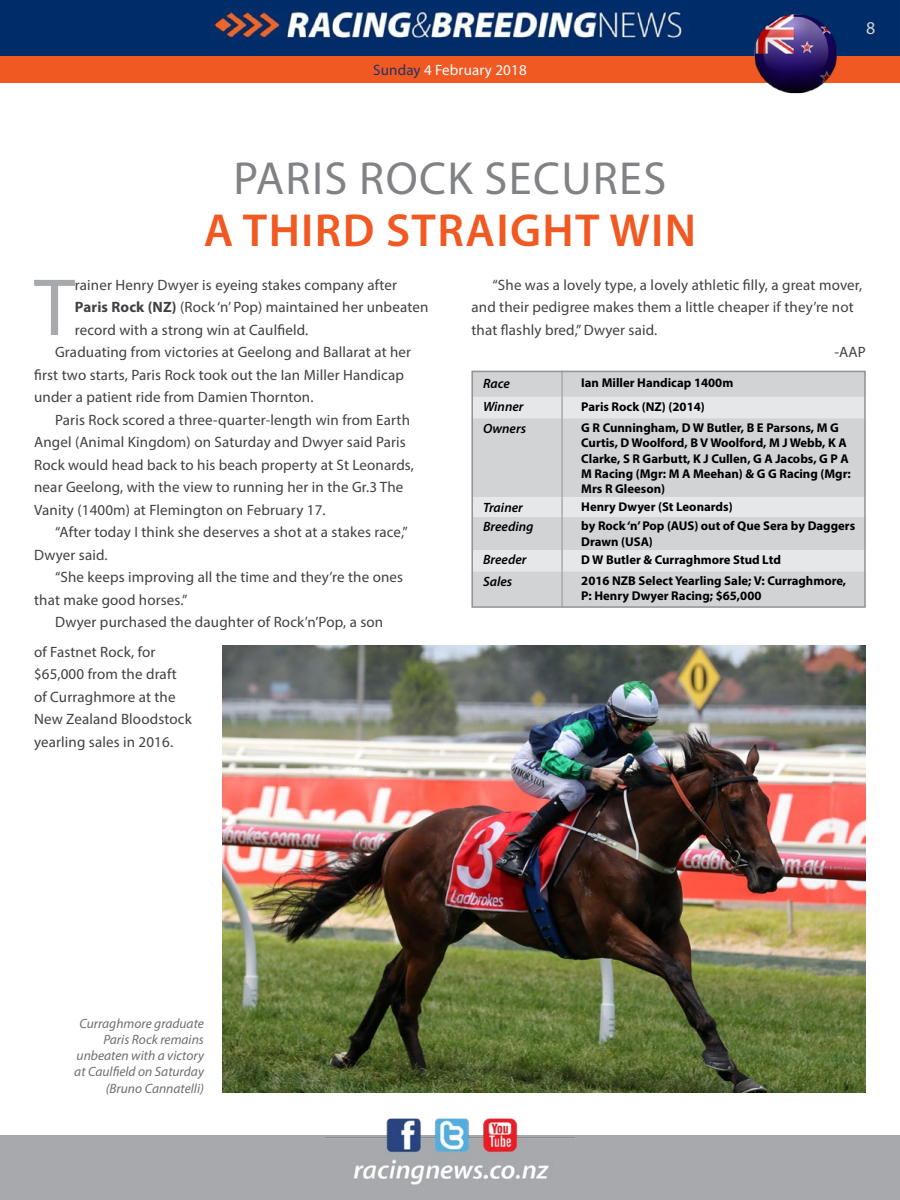
<style>
.page{position:relative;width:900px;height:1200px;background:#fff}
.page>*{position:absolute;margin:0;border:0;box-sizing:border-box;transform-origin:0 0}
.t1{font:81.75px "Myriad Pro";color:#a7a9ac}
.t2{font:600 46.5px "Myriad Pro";letter-spacing:.03em;color:#f15922}
.t3{font:46.5px "Myriad Pro";color:#808285}
.t4{font:18px "Myriad Pro";color:#d1d4d4}
.t5{font:15px/22.5px "Myriad Pro";letter-spacing:.01em;color:#414042}
.t6{font:15px "Myriad Pro";letter-spacing:.01em;color:#fff}
.t7{font:italic 13.5px/16.2px "Myriad Pro";color:#6d6e71;text-align:right}
.t8{font:italic 600 13.5px "Myriad Pro";color:#000}
.t9{font:700 12.75px/15.3px "Myriad Pro";color:#000}
.s1{color:#203267}
.s2{font-weight:700}
</style>
<div class="page">
<div style="left:0;top:1136px;width:900px;height:64px;background:#a7a9ac"></div>
<img style="left:325px;top:1118px;width:250px;height:67px">
<div style="left:0;top:56px;width:900px;height:27px;background:#f15922"></div>
<img style="left:0;top:0;width:900px;height:56px">
<img style="left:222px;top:646px;width:644px;height:447px">
<div style="left:475px;top:374px;width:388px;height:231px;background:#d1d3d4"></div>
<svg style="left:475px;top:397px;width:388px;height:174px;background:#d8dadb"></svg>
<hr style="left:561px;top:371px;width:2px;height:26px;background:#a7a9ac">
<hr style="left:561px;top:397px;width:2px;height:21px;background:#a7a9ac">
<hr style="left:561px;top:418px;width:2px;height:79px;background:#a7a9ac">
<hr style="left:561px;top:497px;width:2px;height:20px;background:#a7a9ac">
<hr style="left:561px;top:517px;width:2px;height:33px;background:#a7a9ac">
<hr style="left:561px;top:550px;width:2px;height:21px;background:#a7a9ac">
<hr style="left:561px;top:571px;width:2px;height:36px;background:#a7a9ac">
<div style="left:472px;top:371px;width:394px;height:237px;border:2px solid #939598"></div>
<img style="left:752px;top:12px;width:88px;height:82px">
<p class="t6" style="left:373px;top:61px;width:155px"><span class="s1">Sunday</span> 4 February 2018</p>
<h2 class="t3" style="left:234px;top:150px;width:46px">Paris</h2>
<h2 class="t3" style="left:359px;top:150px;width:152px">Rock secures</h2>
<h2 class="t2" style="left:204px;top:200px;width:494px">A THIRD STRAIGHT WI N</h2>
<p class="t4" style="left:866px;top:17px;width:11px">8</p>
<h1 class="t1" style="left:34px;top:257px;width:42px">T</h1>
<p class="t5" style="left:75px;top:273px;width:324px">rainer Henry Dwyer is eyeing stakes company after</p>
<p class="t5" style="left:75px;top:296px;width:355px"><span class="s2">Paris Rock (NZ)</span> (Rock ‘n’ Pop) maintained her unbeaten</p>
<p class="t5" style="left:75px;top:318px;width:235px">record with a strong win at Caulfield.</p>
<p class="t5" style="left:55px;top:341px;width:358px">Graduating from victories at Geelong and Ballarat at her</p>
<p class="t5" style="left:34px;top:363px;width:371px">first two starts, Paris Rock took out the Ian Miller Handicap</p>
<p class="t5" style="left:34px;top:386px;width:281px">under a patient ride from Damien Thornton.</p>
<p class="t5" style="left:55px;top:408px;width:356px">Paris Rock scored a three-quarter-length win from Earth</p>
<p class="t5" style="left:34px;top:431px;width:373px">Angel (Animal Kingdom) on Saturday and Dwyer said Paris</p>
<p class="t5" style="left:34px;top:453px;width:381px">Rock would head back to his beach property at St Leonards,</p>
<p class="t5" style="left:34px;top:476px;width:371px">near Geelong, with the view to running her in the Gr.3 The</p>
<p class="t5" style="left:34px;top:498px;width:293px">Vanity (1400m) at Flemington on February 17.</p>
<p class="t5" style="left:55px;top:521px;width:354px">“After today I think she deserves a shot at a stakes race,”</p>
<p class="t5" style="left:34px;top:543px;width:75px">Dwyer said.</p>
<p class="t5" style="left:55px;top:566px;width:350px">“She keeps improving all the time and they’re the ones</p>
<p class="t5" style="left:34px;top:588px;width:155px">that make good horses.”</p>
<p class="t5" style="left:55px;top:611px;width:330px">Dwyer purchased the daughter of Rock’n’Pop, a son</p>
<p class="t5" style="left:34px;top:640px;width:159px">of Fastnet Rock, for $65,000 from the draft of Curraghmore at the<br>New Zealand Bloodstock yearling sales in 2016.</p>
<p class="t5" style="left:493px;top:273px;width:371px">“She was a lovely type, a lovely athletic filly, a great mover,</p>
<p class="t5" style="left:472px;top:296px;width:384px">and their pedigree makes them a little cheaper if they’re not</p>
<p class="t5" style="left:472px;top:318px;width:187px">that flashly bred,” Dwyer said.</p>
<p class="t5" style="left:834px;top:341px;width:33px">-AAP</p>
<p class="t8" style="left:483px;top:374px;width:28px">Race</p>
<p class="t9" style="left:581px;top:375px;width:154px">Ian Miller Handicap 1400m</p>
<p class="t8" style="left:483px;top:398px;width:42px">Winner</p>
<p class="t9" style="left:581px;top:398px;width:125px">Paris Rock (NZ) (2014)</p>
<p class="t8" style="left:483px;top:419px;width:45px">Owners</p>
<p class="t9" style="left:581px;top:420px;width:271px">G R Cunningham, D W Butler, B E Parsons, M G Curtis, D Woolford, B V Woolford, M J Webb, K A Clarke, S R Garbutt, K J Cullen, G A Jacobs, G P A M Racing (Mgr: M A Meehan) &amp; G G Racing (Mgr:<br>Mrs R Gleeson)</p>
<p class="t8" style="left:483px;top:499px;width:41px">Trainer</p>
<p class="t9" style="left:581px;top:499px;width:153px">Henry Dwyer (St Leonards)</p>
<p class="t8" style="left:483px;top:518px;width:52px">Breeding</p>
<p class="t9" style="left:581px;top:518px;width:276px">by Rock ‘n’ Pop (AUS) out of Que Sera by Daggers<br>Drawn (USA)</p>
<p class="t8" style="left:483px;top:551px;width:45px">Breeder</p>
<p class="t9" style="left:581px;top:551px;width:201px">D W Butler &amp; Curraghmore Stud Ltd</p>
<p class="t8" style="left:483px;top:573px;width:31px">Sales</p>
<p class="t9" style="left:581px;top:573px;width:267px">2016 NZB Select Yearling Sale; V: Curraghmore,<br>P: Henry Dwyer Racing; $65,000</p>
<p class="t7" style="left:74px;top:1015px;width:131px">Curraghmore graduate<br>Paris Rock remains unbeaten with a victory at Caulfield on Saturday (Bruno Cannatelli)</p>
</div>
